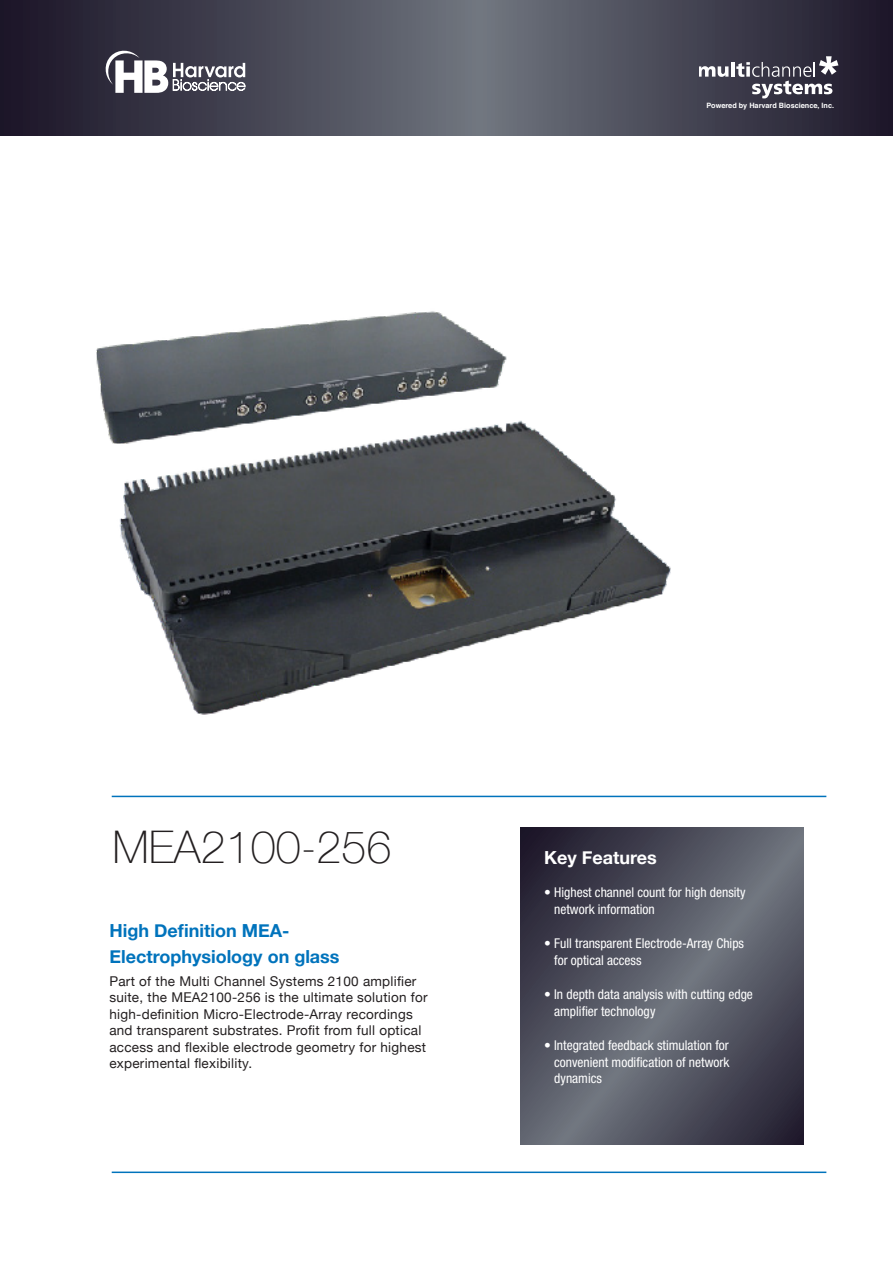
<style>
.page{position:relative;width:893px;height:1263px;background:#fff}
.page>*{position:absolute;margin:0;border:0;box-sizing:border-box;transform-origin:0 0}
.t1{font:100 45px "Helvetica Neue";color:#231f20}
.Headers{font:700 18px/25.5px "Helvetica Neue";color:#0073bc}
.Inset_Box_Headline{font:700 18px "Helvetica Neue";color:#fff}
.Headers-2{font:13.5px/16.5px "Helvetica Neue";letter-spacing:.02em;color:#231f20}
.Inset_Box_Headline-2{font:condensed 13.5px/16.5px "Helvetica Neue LT Std";color:#fff}
.t2{font:700 7.35px "Helvetica";color:#fff}
</style>
<div class="page">
<svg style="left:0;top:0;width:893px;height:136px;background:#464654"></svg>
<svg style="left:699px;top:66px;width:29px;height:11px"></svg>
<hr style="left:731px;top:62px;width:4px;height:15px;background:#fff">
<svg style="left:736px;top:56px;width:102px;height:42px"></svg>
<svg style="left:104px;top:49px;width:141px;height:47px"></svg>
<hr style="left:112px;top:796px;width:714px;height:1px;background:#0073bc">
<hr style="left:112px;top:1171px;width:714px;height:2px;background:#0073bc">
<svg style="left:520px;top:827px;width:283px;height:317px;background:#515360"></svg>
<img style="left:96px;top:311px;width:575px;height:404px">
<p class="t2" style="left:706px;top:100px;width:129px">Powered by Harvard Bioscience, Inc.</p>
<p class="t1" style="left:112px;top:813px;width:281px">MEA2100-256</p>
<p class="Headers" style="left:109px;top:918px;width:232px">High Definition MEA-<br>Electrophysiology on glass</p>
<p class="Headers-2" style="left:109px;top:974px;width:320px">Part of the Multi Channel Systems 2100 amplifier suite, the MEA2100-256 is the ultimate solution for high-definition Micro-Electrode-Array recordings and transparent substrates. Profit from full optical access and flexible electrode geometry for highest experimental flexibility.</p>
<p class="Inset_Box_Headline" style="left:544px;top:844px;width:114px">Key Features</p>
<p class="Inset_Box_Headline-2" style="left:554px;top:884px;width:193px;text-indent:-10px">• Highest channel count for high density network information</p>
<p class="Inset_Box_Headline-2" style="left:554px;top:935px;width:191px;text-indent:-10px">• Full transparent Electrode-Array Chips for optical access</p>
<p class="Inset_Box_Headline-2" style="left:554px;top:986px;width:200px;text-indent:-10px">• In depth data analysis with cutting edge amplifier technology</p>
<p class="Inset_Box_Headline-2" style="left:554px;top:1037px;width:177px;text-align:justify;text-indent:-10px">• Integrated feedback stimulation for convenient modification of network dynamics</p>
</div>
